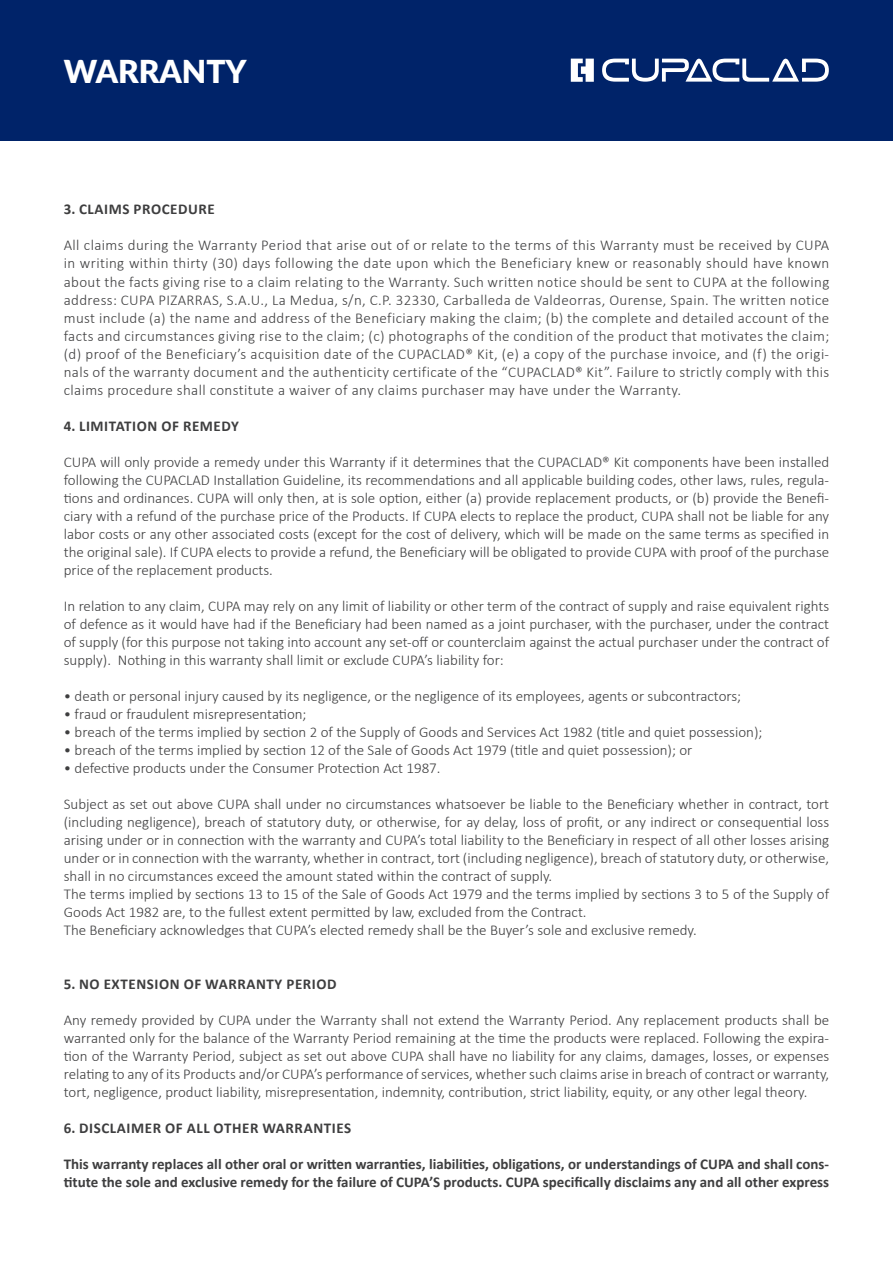
<style>
.page{position:relative;width:893px;height:1263px;background:#fff}
.page>*{position:absolute;margin:0;border:0;box-sizing:border-box;transform-origin:0 0}
.t1{font:900 31.5px "Lato";color:#fff}
.t2{font:300 15px/18px "Calibri";color:#3e3e3f;text-align:justify}
.t3{font:700 15px/18px "Calibri";color:#3e3e3f}
.t4{font:700 15px "Calibri";letter-spacing:.04em;color:#3e3e3f}
</style>
<div class="page">
<div style="left:0;top:0;width:893px;height:140px;background:#002369"></div>
<svg style="left:602px;top:59px;width:227px;height:23px"></svg>
<svg style="left:571px;top:59px;width:23px;height:23px"></svg>
<p class="t1" style="left:64px;top:48px;width:184px">WARRANTY</p>
<p class="t4" style="left:64px;top:199px;width:153px">3. CLAIMS PROCEDURE</p>
<p class="t2" style="left:64px;top:236px;width:767px">All claims during the Warranty Period that arise out of or relate to the terms of this Warranty must be received by CUPA in writing within thirty (30) days following the date upon which the Beneficiary knew or reasonably should have known about the facts giving rise to a claim relating to the Warranty. Such written notice should be sent to CUPA at the following address: CUPA PIZARRAS, S.A.U., La Medua, s/n, C.P. 32330, Carballeda de Valdeorras, Ourense, Spain. The written notice must include (a) the name and address of the Beneficiary making the claim; (b) the complete and detailed account of the facts and circumstances giving rise to the claim; (c) photographs of the condition of the product that motivates the claim; (d) proof of the Beneficiary’s acquisition date of the CUPACLAD® Kit, (e) a copy of the purchase invoice, and (f) the origi&shy;nals of the warranty document and the authenticity certificate of the “CUPACLAD® Kit”. Failure to strictly comply with this claims procedure shall constitute a waiver of any claims purchaser may have under the Warranty.</p>
<p class="t4" style="left:64px;top:415px;width:177px">4. LIMITATION OF REMEDY</p>
<p class="t2" style="left:64px;top:452px;width:767px">CUPA will only provide a remedy under this Warranty if it determines that the CUPACLAD® Kit components have been installed following the CUPACLAD Installation Guideline, its recommendations and all applicable building codes, other laws, rules, regula&shy;tions and ordinances. CUPA will only then, at is sole option, either (a) provide replacement products, or (b) provide the Benefi&shy;ciary with a refund of the purchase price of the Products. If CUPA elects to replace the product, CUPA shall not be liable for any labor costs or any other associated costs (except for the cost of delivery, which will be made on the same terms as specified in the original sale). If CUPA elects to provide a refund, the Beneficiary will be obligated to provide CUPA with proof of the purchase price of the replacement products.</p>
<p class="t2" style="left:64px;top:596px;width:767px">In relation to any claim, CUPA may rely on any limit of liability or other term of the contract of supply and raise equivalent rights of defence as it would have had if the Beneficiary had been named as a joint purchaser, with the purchaser, under the contract of supply (for this purpose not taking into account any set-off or counterclaim against the actual purchaser under the contract of supply). Nothing in this warranty shall limit or exclude CUPA’s liability for:</p>
<p class="t2" style="left:64px;top:686px;width:679px">• death or personal injury caused by its negligence, or the negligence of its employees, agents or subcontractors;</p>
<p class="t2" style="left:64px;top:704px;width:244px">• fraud or fraudulent misrepresentation;</p>
<p class="t2" style="left:64px;top:722px;width:700px">• breach of the terms implied by section 2 of the Supply of Goods and Services Act 1982 (title and quiet possession);</p>
<p class="t2" style="left:64px;top:740px;width:630px">• breach of the terms implied by section 12 of the Sale of Goods Act 1979 (title and quiet possession); or</p>
<p class="t2" style="left:64px;top:758px;width:378px">• defective products under the Consumer Protection Act 1987.</p>
<p class="t2" style="left:64px;top:794px;width:767px">Subject as set out above CUPA shall under no circumstances whatsoever be liable to the Beneficiary whether in contract, tort (including negligence), breach of statutory duty, or otherwise, for ay delay, loss of profit, or any indirect or consequential loss arising under or in connection with the warranty and CUPA’s total liability to the Beneficiary in respect of all other losses arising under or in connection with the warranty, whether in contract, tort (including negligence), breach of statutory duty, or otherwise, shall in no circumstances exceed the amount stated within the contract of supply.</p>
<p class="t2" style="left:64px;top:884px;width:767px">The terms implied by sections 13 to 15 of the Sale of Goods Act 1979 and the terms implied by sections 3 to 5 of the Supply of<br>Goods Act 1982 are, to the fullest extent permitted by law, excluded from the Contract.</p>
<p class="t2" style="left:64px;top:920px;width:635px">The Beneficiary acknowledges that CUPA’s elected remedy shall be the Buyer’s sole and exclusive remedy.</p>
<p class="t4" style="left:64px;top:973px;width:274px">5. NO EXTENSION OF WARRANTY PERIOD</p>
<p class="t2" style="left:64px;top:1010px;width:767px">Any remedy provided by CUPA under the Warranty shall not extend the Warranty Period. Any replacement products shall be warranted only for the balance of the Warranty Period remaining at the time the products were replaced. Following the expira&shy;tion of the Warranty Period, subject as set out above CUPA shall have no liability for any claims, damages, losses, or expenses relating to any of its Products and/or CUPA’s performance of services, whether such claims arise in breach of contract or warranty, tort, negligence, product liability, misrepresentation, indemnity, contribution, strict liability, equity, or any other legal theory.</p>
<p class="t4" style="left:64px;top:1117px;width:289px">6. DISCLAIMER OF ALL OTHER WARRANTIES</p>
<p class="t3" style="left:64px;top:1154px;width:767px">This warranty replaces all other oral or written warranties, liabilities, obligations, or understandings of CUPA and shall cons&shy;titute the sole and exclusive remedy for the failure of CUPA’S products. CUPA specifically disclaims any and all other express</p>
</div>
